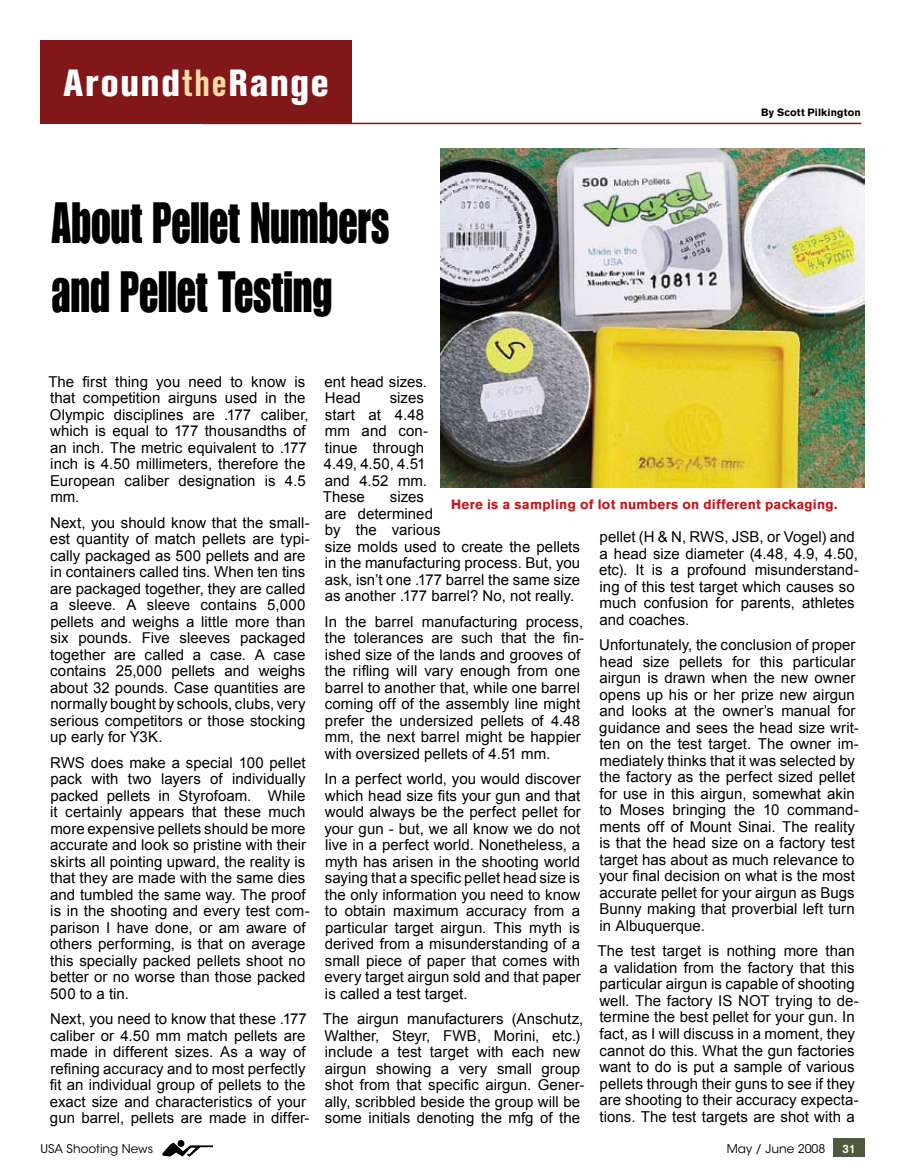
<style>
.page{position:relative;width:905px;height:1175px;background:#fff}
.page>*{position:absolute;margin:0;border:0;box-sizing:border-box;transform-origin:0 0}
.t1{font:57px/68.4px "Impact LT Std";color:#000;scale:.75 1}
.t2{font:800 condensed 37.5px "Akzidenz Grotesk BE";letter-spacing:.045em;color:#fff}
.t3{font:15px/16.5px "Arial";letter-spacing:.005em;color:#000}
.t4{font:700 13.5px "Akzidenz Grotesk BE";letter-spacing:.02em;color:#c4161c}
.t5{font:12px "ITC Avant Garde Std";color:#000}
.t6{font:500 12px "Akzidenz Grotesk BE";color:#fff}
.t7{font:700 10.5px "Akzidenz Grotesk BE";letter-spacing:.015em;color:#000}
.s1{font-weight:700;color:#f6dba9}
</style>
<div class="page">
<div style="left:833px;top:1138px;width:31px;height:18px;background:#4e5a3e"></div>
<svg style="left:162px;top:1142px;width:51px;height:14px"></svg>
<div style="left:177px;top:1140px;width:7px;height:6px;background:#000;border-radius:50%"></div>
<div style="left:40px;top:40px;width:312px;height:84px;background:#811719"></div>
<hr style="left:203px;top:123px;width:658px;height:1px;background:#811719">
<img style="left:440px;top:148px;width:424px;height:339px">
<h2 class="t2" style="left:63px;top:61px;width:267px">Around<span class="s1">the</span>Range</h2>
<h1 class="t1" style="left:51px;top:188px;width:452px">About Pellet Numbers and Pellet Testing</h1>
<p class="t7" style="left:761px;top:106px;width:101px">By Scott Pilkington</p>
<p class="t3" style="left:48px;top:373px;width:262px">The first thing you need to know is that competition airguns used in the<br>Olympic disciplines are .177 caliber, which is equal to 177 thousandths of an inch. The metric equivalent to .177 inch is 4.50 millimeters, therefore the<br>European caliber designation is 4.5 mm.</p>
<p class="t3" style="left:50px;top:514px;width:261px">Next, you should know that the small&shy;est quantity of match pellets are typi&shy;cally packaged as 500 pellets and are in containers called tins. When ten tins are packaged together, they are called a sleeve. A sleeve contains 5,000 pellets and weighs a little more than six pounds. Five sleeves packaged together are called a case. A case contains 25,000 pellets and weighs about 32 pounds. Case quantities are normally bought by schools, clubs, very serious competitors or those stocking up early for Y3K.</p>
<p class="t3" style="left:50px;top:754px;width:261px">RWS does make a special 100 pellet pack with two layers of individually packed pellets in Styrofoam. While it certainly appears that these much more expensive pellets should be more accurate and look so pristine with their skirts all pointing upward, the reality is that they are made with the same dies and tumbled the same way. The proof is in the shooting and every test com&shy;parison I have done, or am aware of others performing, is that on average this specially packed pellets shoot no better or no worse than those packed 500 to a tin.</p>
<p class="t3" style="left:50px;top:1010px;width:261px">Next, you need to know that these .177 caliber or 4.50 mm match pellets are made in different sizes. As a way of refining accuracy and to most perfectly fit an individual group of pellets to the exact size and characteristics of your gun barrel, pellets are made in differ-</p>
<p class="t3" style="left:324px;top:373px;width:104px">ent head sizes.<br>Head</p>
<p class="t3" style="left:323px;top:389px;width:107px;text-indent:67px">sizes start at 4.48 mm and con&shy;tinue through<br>4.49, 4.50, 4.51 and 4.52 mm.<br>These</p>
<p class="t3" style="left:325px;top:488px;width:257px;text-indent:65px">sizes<br>are determined<br>by the various<br>size molds used to create the pellets in the manufacturing process. But, you ask, isn’t one .177 barrel the same size as another .177 barrel? No, not really.</p>
<p class="t3" style="left:324px;top:613px;width:261px">In the barrel manufacturing process, the tolerances are such that the fin&shy;ished size of the lands and grooves of the rifling will vary enough from one barrel to another that, while one barrel coming off of the assembly line might prefer the undersized pellets of 4.48 mm, the next barrel might be happier with oversized pellets of 4.51 mm.</p>
<p class="t3" style="left:324px;top:770px;width:258px;text-align:justify">In a perfect world, you would discover which head size fits your gun and that would always be the perfect pellet for your gun - but, we all know we do not live in a perfect world. Nonetheless, a myth has arisen in the shooting world saying that a specific pellet head size is the only information you need to know to obtain maximum accuracy from a particular target airgun. This myth is derived from a misunderstanding of a small piece of paper that comes with every target airgun sold and that paper is called a test target.</p>
<p class="t3" style="left:323px;top:1010px;width:263px">The airgun manufacturers (Anschutz, Walther, Steyr, FWB, Morini, etc.) include a test target with each new airgun showing a very small group shot from that specific airgun. Gener&shy;ally, scribbled beside the group will be some initials denoting the mfg of the</p>
<p class="t4" style="left:451px;top:496px;width:388px">Here is a sampling of lot numbers on different packaging.</p>
<p class="t3" style="left:599px;top:529px;width:261px">pellet (H &amp; N, RWS, JSB, or Vogel) and a head size diameter (4.48, 4.9, 4.50, etc). It is a profound misunderstand&shy;ing of this test target which causes so much confusion for parents, athletes and coaches.</p>
<p class="t3" style="left:599px;top:637px;width:261px">Unfortunately, the conclusion of proper head size pellets for this particular airgun is drawn when the new owner opens up his or her prize new airgun and looks at the owner’s manual for guidance and sees the head size writ&shy;ten on the test target. The owner im&shy;mediately thinks that it was selected by the factory as the perfect sized pellet for use in this airgun, somewhat akin to Moses bringing the 10 command&shy;ments off of Mount Sinai. The reality is that the head size on a factory test target has about as much relevance to your final decision on what is the most accurate pellet for your airgun as Bugs Bunny making that proverbial left turn in Albuquerque.</p>
<p class="t3" style="left:597px;top:943px;width:263px">The test target is nothing more than a validation from the factory that this particular airgun is capable of shooting well. The factory IS NOT trying to de&shy;termine the best pellet for your gun. In fact, as I will discuss in a moment, they cannot do this. What the gun factories want to do is put a sample of various pellets through their guns to see if they are shooting to their accuracy expecta&shy;tions. The test targets are shot with a</p>
<p class="t5" style="left:41px;top:1141px;width:114px">USA Shooting News</p>
<p class="t5" style="left:726px;top:1141px;width:100px">May / June 2008</p>
<p class="t6" style="left:842px;top:1141px;width:15px">31</p>
</div>
